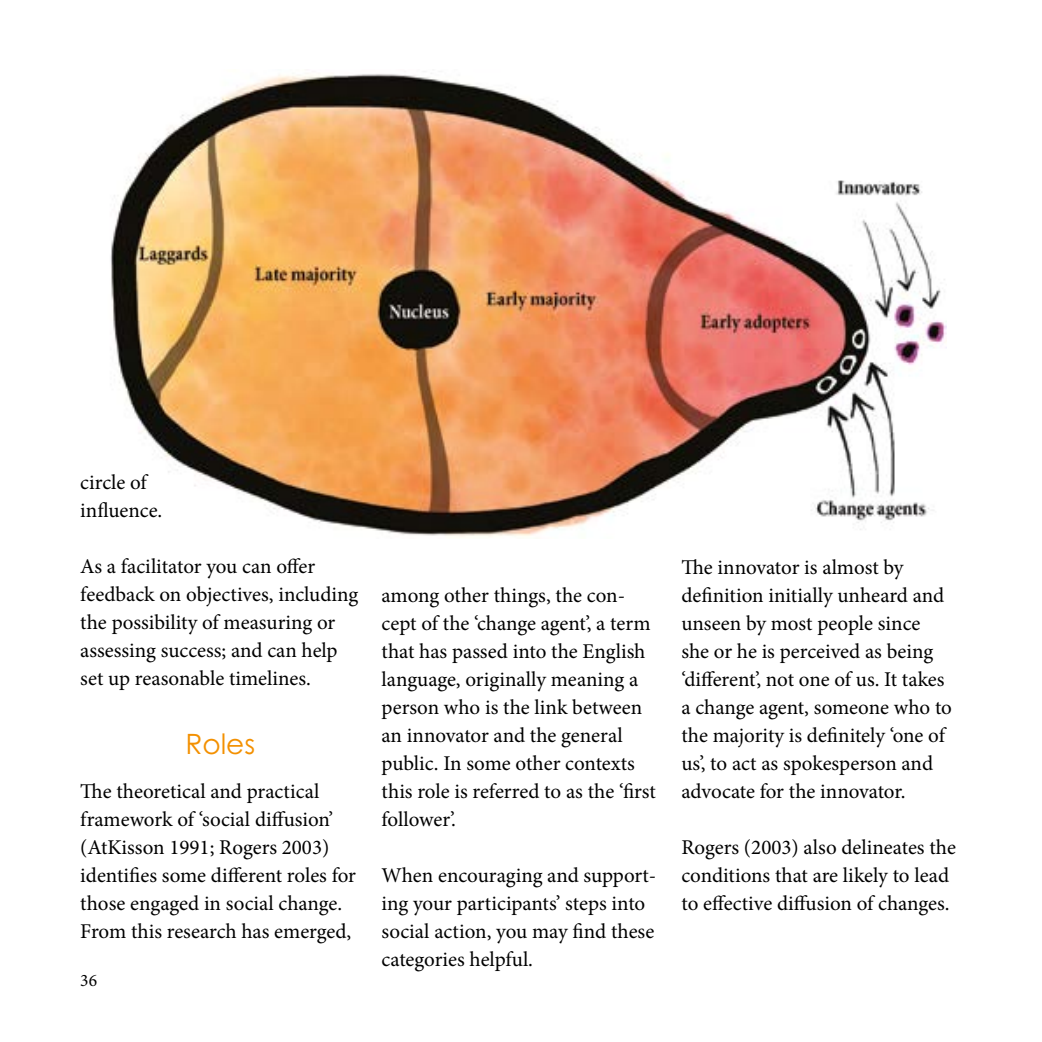
<style>
.page{position:relative;width:1042px;height:1042px;background:#fff}
.page>*{position:absolute;margin:0;border:0;box-sizing:border-box;transform-origin:0 0}
.t1{font:28px "Century Gothic Pro";color:#f39000}
.t2{font:21px/28px "Minion Pro";color:#000}
.t3{font:17.5px "Minion Pro";color:#000}
</style>
<div class="page">
<img style="left:110px;top:74px;width:836px;height:463px">
<p class="t2" style="left:80px;top:469px;width:84px">circle of influence.</p>
<p class="t2" style="left:80px;top:553px;width:279px">As a facilitator you can offer feedback on objectives, including the possibility of measuring or assessing success; and can help set up reasonable timelines.</p>
<h1 class="t1" style="left:185px;top:727px;width:71px">Roles</h1>
<p class="t2" style="left:80px;top:777px;width:277px">The theoretical and practical framework of ‘social diffusion’ (AtKisson 1991; Rogers 2003) identifies some different roles for those engaged in social change.<br>From this research has emerged,</p>
<p class="t3" style="left:80px;top:969px;width:18px">36</p>
<p class="t2" style="left:382px;top:581px;width:276px">among other things, the con&shy;cept of the ‘change agent’, a term that has passed into the English language, originally meaning a person who is the link between an innovator and the general public. In some other contexts this role is referred to as the ‘first follower’.</p>
<p class="t2" style="left:382px;top:861px;width:276px">When encouraging and support&shy;ing your participants’ steps into social action, you may find these categories helpful.</p>
<p class="t2" style="left:681px;top:553px;width:272px">The innovator is almost by definition initially unheard and unseen by most people since she or he is perceived as being ‘different’, not one of us. It takes a change agent, someone who to the majority is definitely ‘one of us’, to act as spokesperson and advocate for the innovator.</p>
<p class="t2" style="left:681px;top:833px;width:276px">Rogers (2003) also delineates the conditions that are likely to lead to effective diffusion of changes.</p>
</div>
